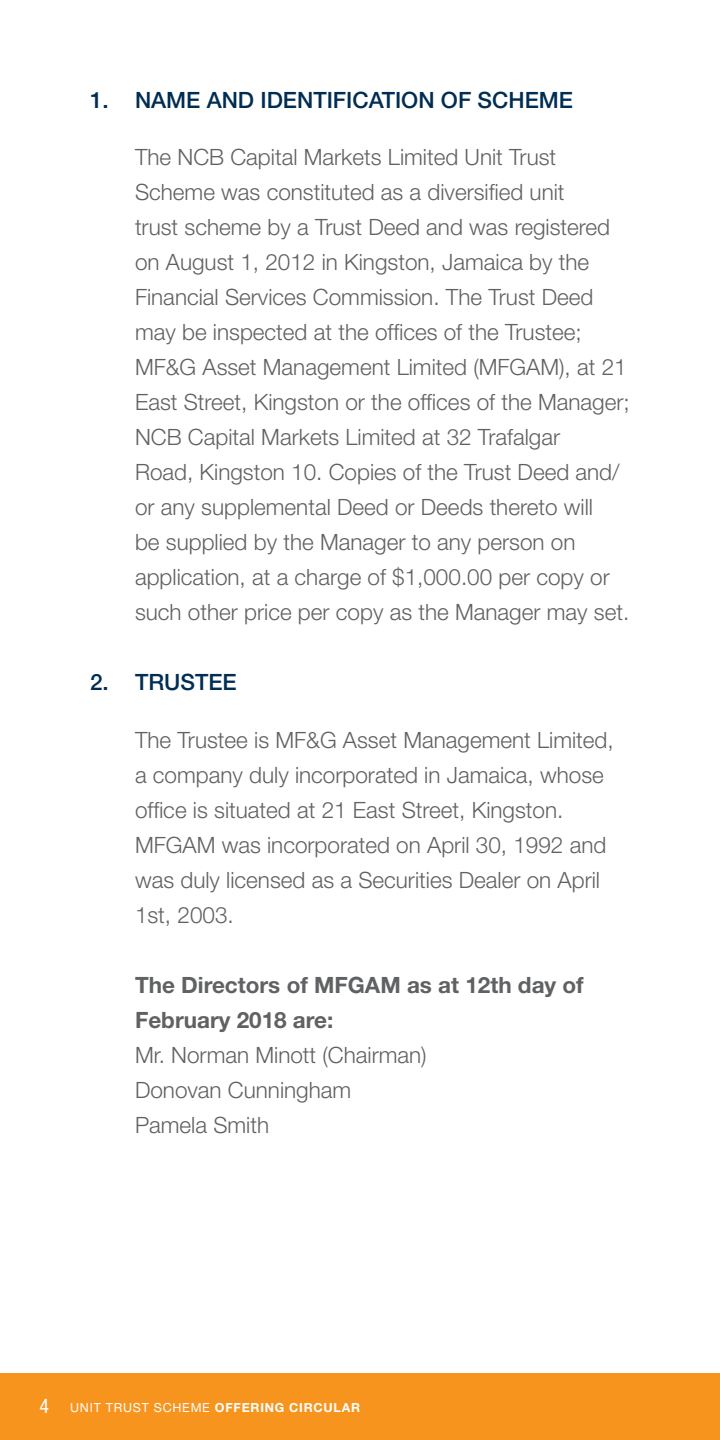
<style>
.page{position:relative;width:720px;height:1440px;background:#fff}
.page>*{position:absolute;margin:0;border:0;box-sizing:border-box;transform-origin:0 0}
.t1{font:300 22.5px/35px "Helvetica Neue LT";color:#606163}
.t2{font:700 22.5px/35px "Helvetica Neue LT";color:#606163}
.t3{font:500 22.5px "Helvetica Neue LT";color:#002d53}
.t4{font:700 12.5px "Helvetica Neue LT";letter-spacing:.06em;color:#fff}
.s1{font-weight:400;font-stretch:condensed;font-size:20px}
.s2{font-weight:400}
</style>
<div class="page">
<div style="left:0;top:1373px;width:720px;height:67px;background:#f7941e"></div>
<p class="t3" style="left:90px;top:86px;width:485px">1. NAME AND IDENTIFICATION OF SCHEME</p>
<p class="t1" style="left:135px;top:139px;width:496px">The NCB Capital Markets Limited Unit Trust Scheme was constituted as a diversified unit<br>trust scheme by a Trust Deed and was registered on August 1, 2012 in Kingston, Jamaica by the Financial Services Commission. The Trust Deed may be inspected at the offices of the Trustee; MF&amp;G Asset Management Limited (MFGAM), at 21<br>East Street, Kingston or the offices of the Manager; NCB Capital Markets Limited at 32 Trafalgar<br>Road, Kingston 10. Copies of the Trust Deed and/ or any supplemental Deed or Deeds thereto will<br>be supplied by the Manager to any person on application, at a charge of $1,000.00 per copy or such other price per copy as the Manager may set.</p>
<p class="t3" style="left:90px;top:669px;width:148px">2. TRUSTEE</p>
<p class="t1" style="left:135px;top:722px;width:480px">The Trustee is MF&amp;G Asset Management Limited, a company duly incorporated in Jamaica, whose office is situated at 21 East Street, Kingston.<br>MFGAM was incorporated on April 30, 1992 and was duly licensed as a Securities Dealer on April 1st, 2003.</p>
<p class="t2" style="left:135px;top:967px;width:450px">The Directors of MFGAM as at 12th day of<br>February 2018 are:</p>
<p class="t1" style="left:135px;top:1037px;width:293px">Mr. Norman Minott (Chairman)<br>Donovan Cunningham<br>Pamela Smith</p>
<p class="t4" style="left:40px;top:1399px;width:322px"><span class="s1">4</span> <span class="s2">UNIT TRUST SCHEME</span> OFFERING CIRCULAR</p>
</div>
